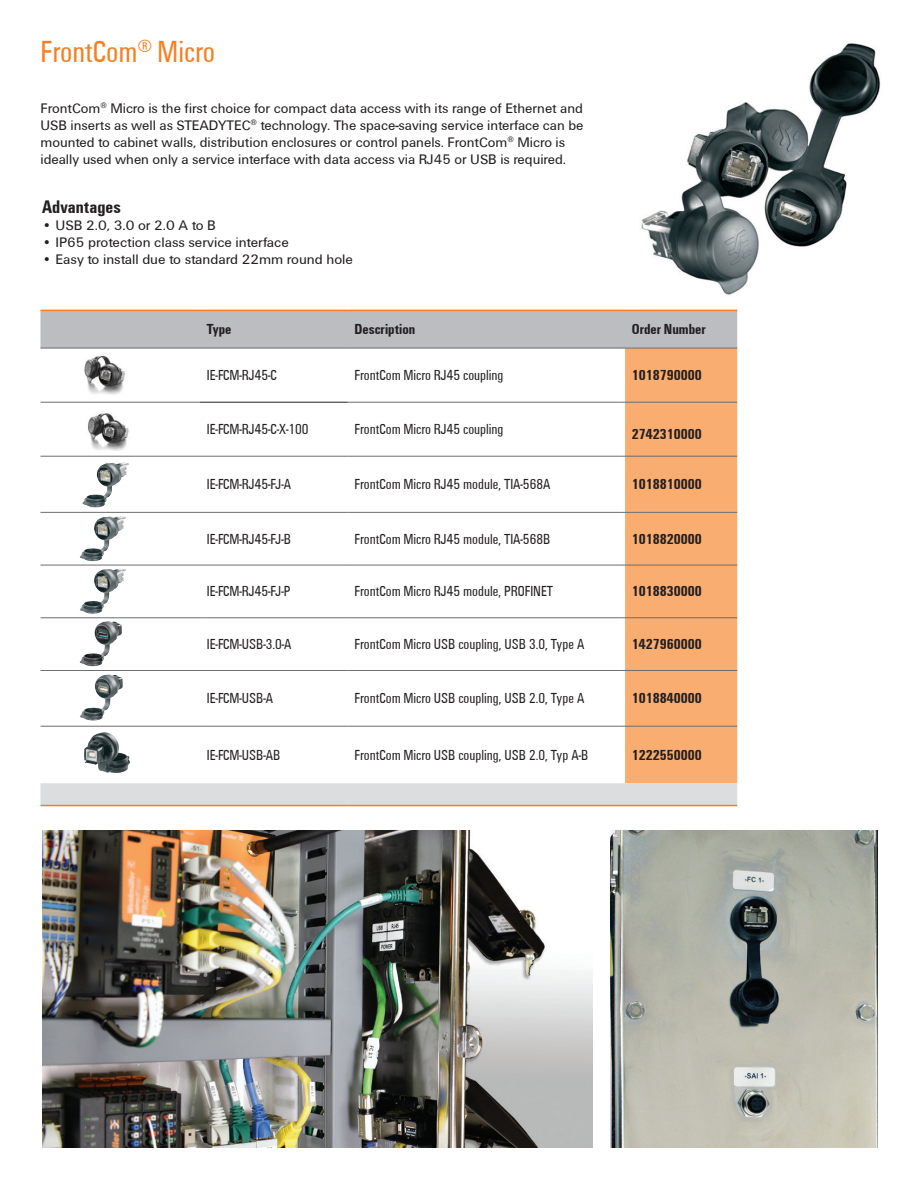
<style>
.page{position:relative;width:918px;height:1188px;background:#fff}
.page>*{position:absolute;margin:0;border:0;box-sizing:border-box;transform-origin:0 0}
.t1{font:31.5px "Weidmueller Condensed";color:#f57f21}
.t2{font:700 18.75px "Weidmueller Condensed";color:#231f20}
.t3{font:15px "Weidmueller Condensed";color:#231f20}
.t4{font:700 15px "Weidmueller Condensed";color:#231f20}
.t5{font:14.25px/17.1px "Weidmueller";color:#231f20}
</style>
<div class="page">
<img style="left:610px;top:830px;width:268px;height:318px">
<div style="left:40px;top:311px;width:697px;height:37px;background:#bcbdc0"></div>
<div style="left:625px;top:349px;width:112px;height:434px;background:#f9ad70"></div>
<div style="left:40px;top:783px;width:697px;height:22px;background:#dcdddf"></div>
<hr style="left:40px;top:310px;width:160px;height:1px;background:#f57f21">
<hr style="left:200px;top:310px;width:148px;height:1px;background:#f57f21">
<hr style="left:348px;top:310px;width:277px;height:1px;background:#f57f21">
<hr style="left:625px;top:310px;width:112px;height:1px;background:#f57f21">
<hr style="left:40px;top:348px;width:160px;height:1px;background:#6c6d70">
<hr style="left:200px;top:348px;width:148px;height:1px;background:#6c6d70">
<hr style="left:348px;top:348px;width:277px;height:1px;background:#6c6d70">
<hr style="left:625px;top:348px;width:112px;height:1px;background:#6c6d70">
<hr style="left:348px;top:402px;width:277px;height:1px;background:#6c6d70">
<hr style="left:348px;top:456px;width:277px;height:1px;background:#6c6d70">
<hr style="left:348px;top:512px;width:277px;height:1px;background:#6c6d70">
<hr style="left:348px;top:565px;width:277px;height:1px;background:#6c6d70">
<hr style="left:348px;top:617px;width:277px;height:1px;background:#6c6d70">
<hr style="left:348px;top:670px;width:277px;height:1px;background:#6c6d70">
<hr style="left:348px;top:726px;width:277px;height:1px;background:#6c6d70">
<hr style="left:40px;top:402px;width:160px;height:1px;background:#6c6d70">
<hr style="left:625px;top:402px;width:112px;height:1px;background:#6c6d70">
<hr style="left:40px;top:456px;width:160px;height:1px;background:#6c6d70">
<hr style="left:200px;top:456px;width:148px;height:1px;background:#6c6d70">
<hr style="left:625px;top:456px;width:112px;height:1px;background:#6c6d70">
<hr style="left:40px;top:512px;width:160px;height:1px;background:#6c6d70">
<hr style="left:200px;top:512px;width:148px;height:1px;background:#6c6d70">
<hr style="left:625px;top:512px;width:112px;height:1px;background:#6c6d70">
<hr style="left:40px;top:565px;width:160px;height:1px;background:#6c6d70">
<hr style="left:200px;top:565px;width:148px;height:1px;background:#6c6d70">
<hr style="left:625px;top:565px;width:112px;height:1px;background:#6c6d70">
<hr style="left:40px;top:617px;width:160px;height:1px;background:#6c6d70">
<hr style="left:200px;top:617px;width:148px;height:1px;background:#6c6d70">
<hr style="left:625px;top:617px;width:112px;height:1px;background:#6c6d70">
<hr style="left:40px;top:670px;width:160px;height:1px;background:#6c6d70">
<hr style="left:200px;top:670px;width:148px;height:1px;background:#6c6d70">
<hr style="left:625px;top:670px;width:112px;height:1px;background:#6c6d70">
<hr style="left:40px;top:726px;width:160px;height:1px;background:#6c6d70">
<hr style="left:200px;top:726px;width:148px;height:1px;background:#6c6d70">
<hr style="left:625px;top:726px;width:112px;height:1px;background:#6c6d70">
<hr style="left:200px;top:402px;width:148px;height:1px;background:#231f20">
<hr style="left:40px;top:805px;width:160px;height:1px;background:#f57f21">
<hr style="left:200px;top:805px;width:148px;height:1px;background:#f57f21">
<hr style="left:348px;top:805px;width:277px;height:1px;background:#f57f21">
<hr style="left:625px;top:805px;width:112px;height:1px;background:#f57f21">
<img style="left:84px;top:355px;width:41px;height:39px">
<img style="left:87px;top:413px;width:42px;height:37px">
<img style="left:82px;top:462px;width:40px;height:45px">
<img style="left:80px;top:516px;width:40px;height:45px">
<img style="left:80px;top:569px;width:40px;height:45px">
<img style="left:80px;top:621px;width:42px;height:45px">
<img style="left:80px;top:674px;width:43px;height:47px">
<img style="left:84px;top:732px;width:46px;height:41px">
<img style="left:42px;top:830px;width:550px;height:318px">
<img style="left:641px;top:43px;width:240px;height:252px">
<h1 class="t1" style="left:40px;top:33px;width:176px">FrontCom<sup>®</sup> Micro</h1>
<p class="t5" style="left:40px;top:99px;width:544px">FrontCom<sup>®</sup> Micro is the first choice for compact data access with its range of Ethernet and USB inserts as well as STEADYTEC<sup>®</sup> technology. The space-saving service interface can be mounted to cabinet walls, distribution enclosures or control panels. FrontCom<sup>®</sup> Micro is ideally used when only a service interface with data access via RJ45 or USB is required.</p>
<h2 class="t2" style="left:42px;top:195px;width:80px">Advantages</h2>
<p class="t5" style="left:42px;top:216px;width:176px">• USB 2.0, 3.0 or 2.0 A to B</p>
<p class="t5" style="left:42px;top:233px;width:248px">• IP65 protection class service interface</p>
<p class="t5" style="left:42px;top:250px;width:312px">• Easy to install due to standard 22mm round hole</p>
<p class="t4" style="left:207px;top:320px;width:26px">Type</p>
<p class="t4" style="left:355px;top:320px;width:62px">Description</p>
<p class="t4" style="left:632px;top:320px;width:75px">Order Number</p>
<p class="t3" style="left:207px;top:366px;width:72px">IE-FCM-RJ45-C</p>
<p class="t3" style="left:355px;top:366px;width:151px">FrontCom Micro RJ45 coupling</p>
<p class="t4" style="left:632px;top:366px;width:72px">1018790000</p>
<p class="t3" style="left:207px;top:420px;width:103px">IE-FCM-RJ45-C-X-100</p>
<p class="t3" style="left:355px;top:420px;width:151px">FrontCom Micro RJ45 coupling</p>
<p class="t4" style="left:632px;top:426px;width:72px">2742310000</p>
<p class="t3" style="left:207px;top:475px;width:86px">IE-FCM-RJ45-FJ-A</p>
<p class="t3" style="left:355px;top:475px;width:197px">FrontCom Micro RJ45 module, TIA-568A</p>
<p class="t4" style="left:632px;top:475px;width:72px">1018810000</p>
<p class="t3" style="left:207px;top:530px;width:86px">IE-FCM-RJ45-FJ-B</p>
<p class="t3" style="left:355px;top:530px;width:197px">FrontCom Micro RJ45 module, TIA-568B</p>
<p class="t4" style="left:632px;top:530px;width:72px">1018820000</p>
<p class="t3" style="left:207px;top:582px;width:85px">IE-FCM-RJ45-FJ-P</p>
<p class="t3" style="left:355px;top:582px;width:200px">FrontCom Micro RJ45 module, PROFINET</p>
<p class="t4" style="left:632px;top:582px;width:72px">1018830000</p>
<p class="t3" style="left:207px;top:635px;width:86px">IE-FCM-USB-3.0-A</p>
<p class="t3" style="left:355px;top:635px;width:231px">FrontCom Micro USB coupling, USB 3.0, Type A</p>
<p class="t4" style="left:632px;top:635px;width:72px">1427960000</p>
<p class="t3" style="left:207px;top:689px;width:68px">IE-FCM-USB-A</p>
<p class="t3" style="left:355px;top:689px;width:231px">FrontCom Micro USB coupling, USB 2.0, Type A</p>
<p class="t4" style="left:632px;top:689px;width:72px">1018840000</p>
<p class="t3" style="left:207px;top:746px;width:75px">IE-FCM-USB-AB</p>
<p class="t3" style="left:355px;top:746px;width:235px">FrontCom Micro USB coupling, USB 2.0, Typ A-B</p>
<p class="t4" style="left:632px;top:746px;width:72px">1222550000</p>
</div>
